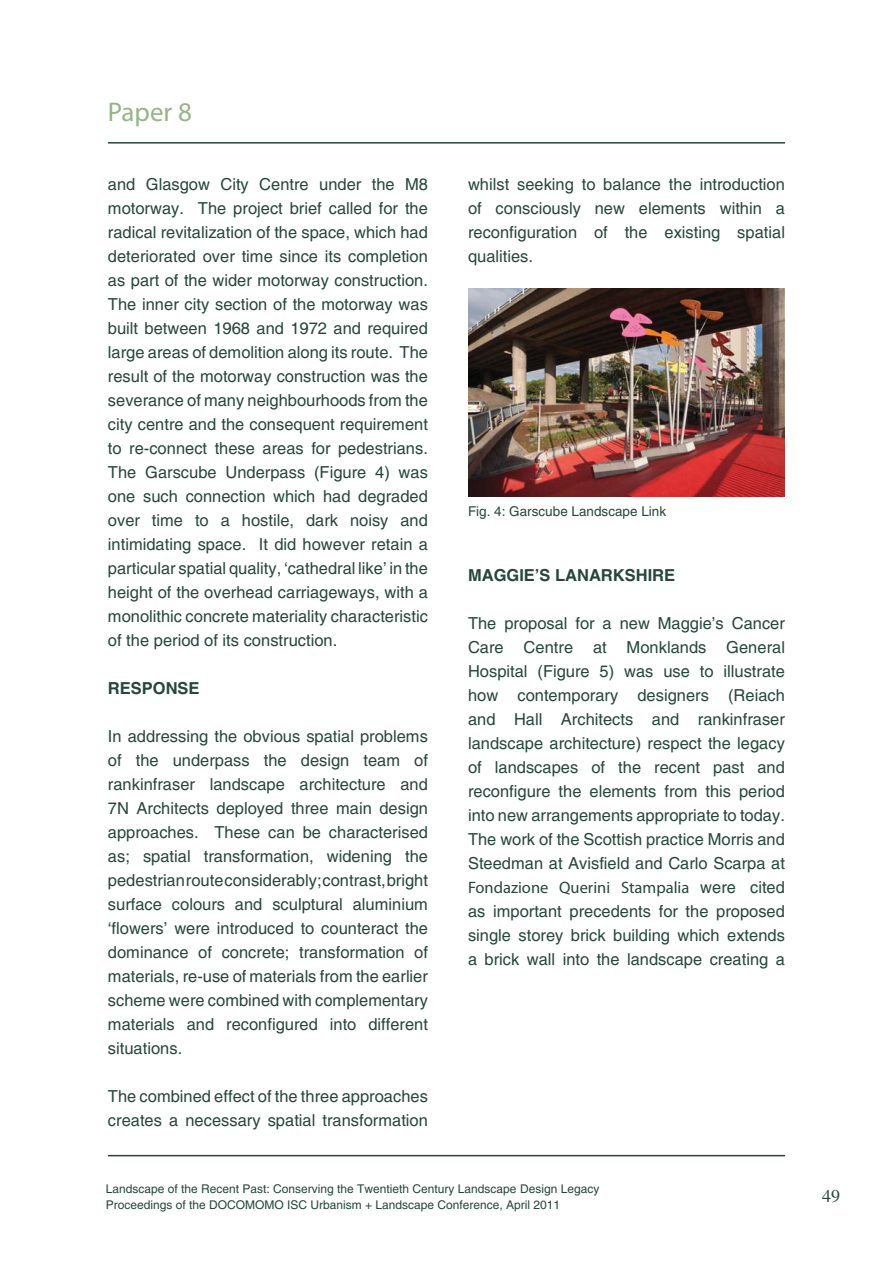
<style>
.page{position:relative;width:893px;height:1263px;background:#fff}
.page>*{position:absolute;margin:0;border:0;box-sizing:border-box;transform-origin:0 0}
.t1{font:27px "Myriad Pro";color:#93b684}
.t2{font:18px "Times";color:#244739}
.t3{font:16.5px/24px "Helvetica";color:#244739;text-align:justify}
.t4{font:16.5px "Myriad Pro";color:#244739}
.t5{font:700 16.5px "Helvetica";color:#244739}
.t6{font:13.5px "Helvetica";color:#244739}
.t7{font:12px/16.5px "Helvetica";color:#244739}
.s1{font-family:"Helvetica"}
</style>
<div class="page">
<hr style="left:108px;top:1155px;width:677px;height:1px;background:#244739">
<hr style="left:108px;top:142px;width:677px;height:2px;background:#244739">
<img style="left:468px;top:288px;width:316px;height:209px">
<h1 class="t1" style="left:108px;top:101px;width:85px">Paper 8</h1>
<p class="t3" style="left:108px;top:174px;width:322px">and Glasgow City Centre under the M8 motorway. The project brief called for the radical revitalization of the space, which had deteriorated over time since its completion as part of the wider motorway construction.<br>The inner city section of the motorway was built between 1968 and 1972 and required large areas of demolition along its route. The result of the motorway construction was the severance of many neighbourhoods from the city centre and the consequent requirement to re-connect these areas for pedestrians.<br>The Garscube Underpass (Figure 4) was one such connection which had degraded over time to a hostile, dark noisy and intimidating space. It did however retain a particular spatial quality, ‘cathedral like’ in the height of the overhead carriageways, with a monolithic concrete materiality characteristic of the period of its construction.</p>
<p class="t5" style="left:108px;top:682px;width:93px">RESPONSE</p>
<p class="t3" style="left:108px;top:726px;width:322px">In addressing the obvious spatial problems of the underpass the design team of rankinfraser landscape architecture and 7N Architects deployed three main design approaches. These can be characterised as; spatial transformation, widening the pedestrian route considerably; contrast, bright surface colours and sculptural aluminium ‘flowers’ were introduced to counteract the dominance of concrete; transformation of materials, re-use of materials from the earlier scheme were combined with complementary materials and reconfigured into different situations.</p>
<p class="t3" style="left:108px;top:1086px;width:321px">The combined effect of the three approaches creates a necessary spatial transformation</p>
<p class="t3" style="left:468px;top:174px;width:318px">whilst seeking to balance the introduction of consciously new elements within a reconfiguration of the existing spatial qualities.</p>
<p class="t6" style="left:468px;top:506px;width:200px">Fig. 4: Garscube Landscape Link</p>
<p class="t5" style="left:468px;top:569px;width:209px">MAGGIE’S LANARKSHIRE</p>
<p class="t3" style="left:468px;top:613px;width:318px">The proposal for a new Maggie’s Cancer Care Centre at Monklands General Hospital (Figure 5) was use to illustrate how contemporary designers (Reiach and Hall Architects and rankinfraser landscape architecture) respect the legacy of landscapes of the recent past and reconfigure the elements from this period into new arrangements appropriate to today.<br>The work of the Scottish practice Morris and Steedman at Avisfield and Carlo Scarpa at</p>
<p class="t4" style="left:468px;top:881px;width:318px">Fondazione Querini Stampalia <span class="s1">were cited</span></p>
<p class="t3" style="left:468px;top:901px;width:318px">as important precedents for the proposed single storey brick building which extends a brick wall into the landscape creating a</p>
<p class="t7" style="left:106px;top:1181px;width:495px">Landscape of the Recent Past: Conserving the Twentieth Century Landscape Design Legacy<br>Proceedings of the DOCOMOMO ISC Urbanism + Landscape Conference, April 2011</p>
<p class="t2" style="left:822px;top:1189px;width:19px">49</p>
</div>
